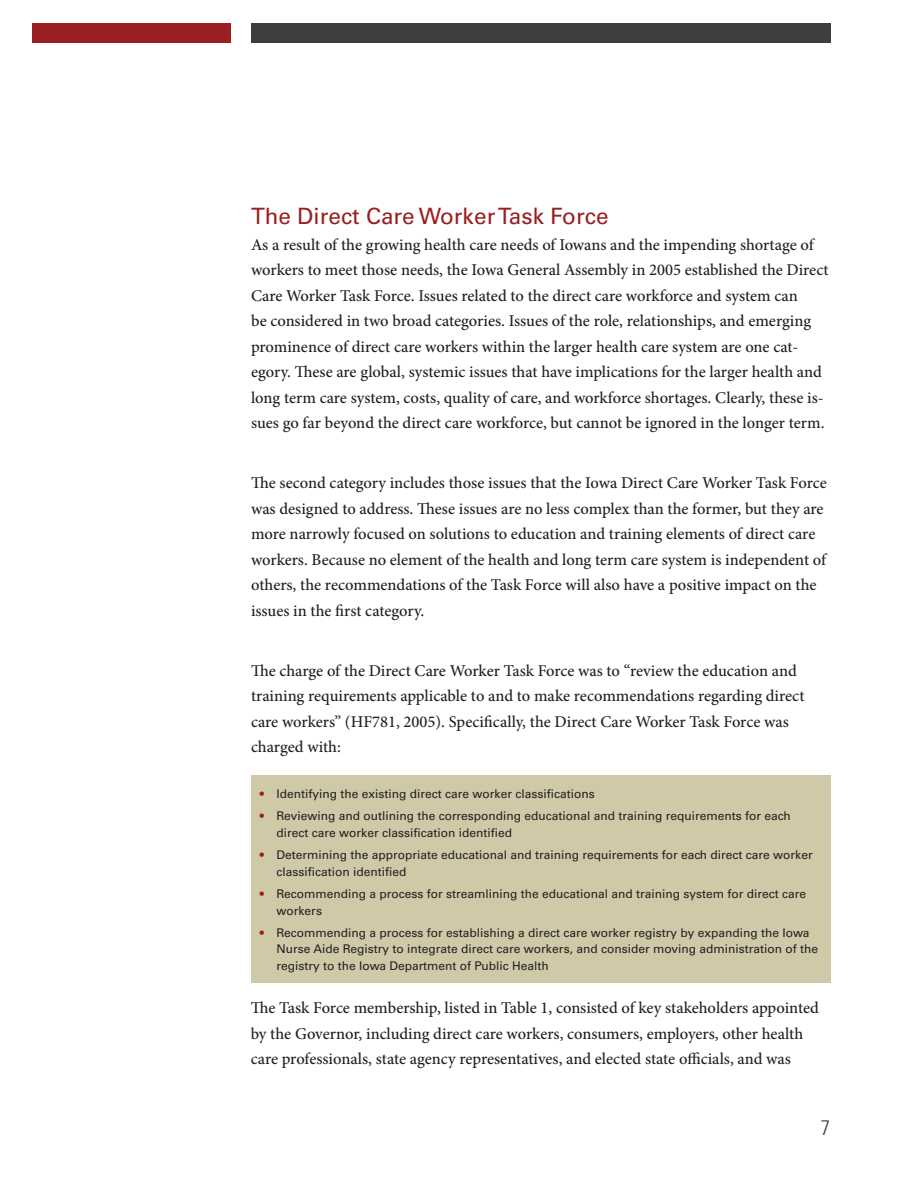
<style>
.page{position:relative;width:918px;height:1188px;background:#fff}
.page>*{position:absolute;margin:0;border:0;box-sizing:border-box;transform-origin:0 0}
.Title_Text{font:22.5px "Univers LT Std";color:#991f20}
.t1{font:300 condensed 21px "Univers LT Std";color:#3e3e3e}
.Body_Text{font:500 16.5px/25.5px "Minion Pro";letter-spacing:-.005em;color:#231f20}
.pull_out_text__bulle{font:12px/16.5px "Univers LT Std";color:#231f20}
.s1{font-weight:700;color:#991f20}
</style>
<div class="page">
<div style="left:32px;top:23px;width:199px;height:20px;background:#991f20"></div>
<div style="left:251px;top:23px;width:579px;height:20px;background:#3e3e3e"></div>
<div style="left:251px;top:776px;width:579px;height:207px;background:#d0c9a7"></div>
<p class="Title_Text" style="left:251px;top:203px;width:359px">The Direct Care Worker Task Force</p>
<p class="Body_Text" style="left:251px;top:232px;width:579px">As a result of the growing health care needs of Iowans and the impending shortage of workers to meet those needs, the Iowa General Assembly in 2005 established the Direct Care Worker Task Force. Issues related to the direct care workforce and system can<br>be considered in two broad categories. Issues of the role, relationships, and emerging prominence of direct care workers within the larger health care system are one cat&shy;egory. These are global, systemic issues that have implications for the larger health and long term care system, costs, quality of care, and workforce shortages. Clearly, these is&shy;sues go far beyond the direct care workforce, but cannot be ignored in the longer term.</p>
<p class="Body_Text" style="left:251px;top:470px;width:577px">The second category includes those issues that the Iowa Direct Care Worker Task Force was designed to address. These issues are no less complex than the former, but they are more narrowly focused on solutions to education and training elements of direct care workers. Because no element of the health and long term care system is independent of others, the recommendations of the Task Force will also have a positive impact on the issues in the first category.</p>
<p class="Body_Text" style="left:251px;top:658px;width:555px">The charge of the Direct Care Worker Task Force was to “review the education and training requirements applicable to and to make recommendations regarding direct care workers” (HF781, 2005). Specifically, the Direct Care Worker Task Force was charged with:</p>
<p class="pull_out_text__bulle" style="left:260px;top:785px;width:337px"><span class="s1">•</span> Identifying the existing direct care worker classifications</p>
<p class="pull_out_text__bulle" style="left:276px;top:808px;width:516px;text-indent:-17px"><span class="s1">•</span> Reviewing and outlining the corresponding educational and training requirements for each direct care worker classification identified</p>
<p class="pull_out_text__bulle" style="left:276px;top:847px;width:538px;text-indent:-17px"><span class="s1">•</span> Determining the appropriate educational and training requirements for each direct care worker classification identified</p>
<p class="pull_out_text__bulle" style="left:276px;top:886px;width:531px;text-indent:-17px"><span class="s1">•</span> Recommending a process for streamlining the educational and training system for direct care workers</p>
<p class="pull_out_text__bulle" style="left:276px;top:925px;width:543px;text-indent:-17px"><span class="s1">•</span> Recommending a process for establishing a direct care worker registry by expanding the Iowa<br>Nurse Aide Registry to integrate direct care workers, and consider moving administration of the registry to the Iowa Department of Public Health</p>
<p class="Body_Text" style="left:251px;top:995px;width:570px">The Task Force membership, listed in Table 1, consisted of key stakeholders appointed by the Governor, including direct care workers, consumers, employers, other health care professionals, state agency representatives, and elected state officials, and was</p>
<p class="t1" style="left:821px;top:1115px;width:11px">7</p>
</div>
